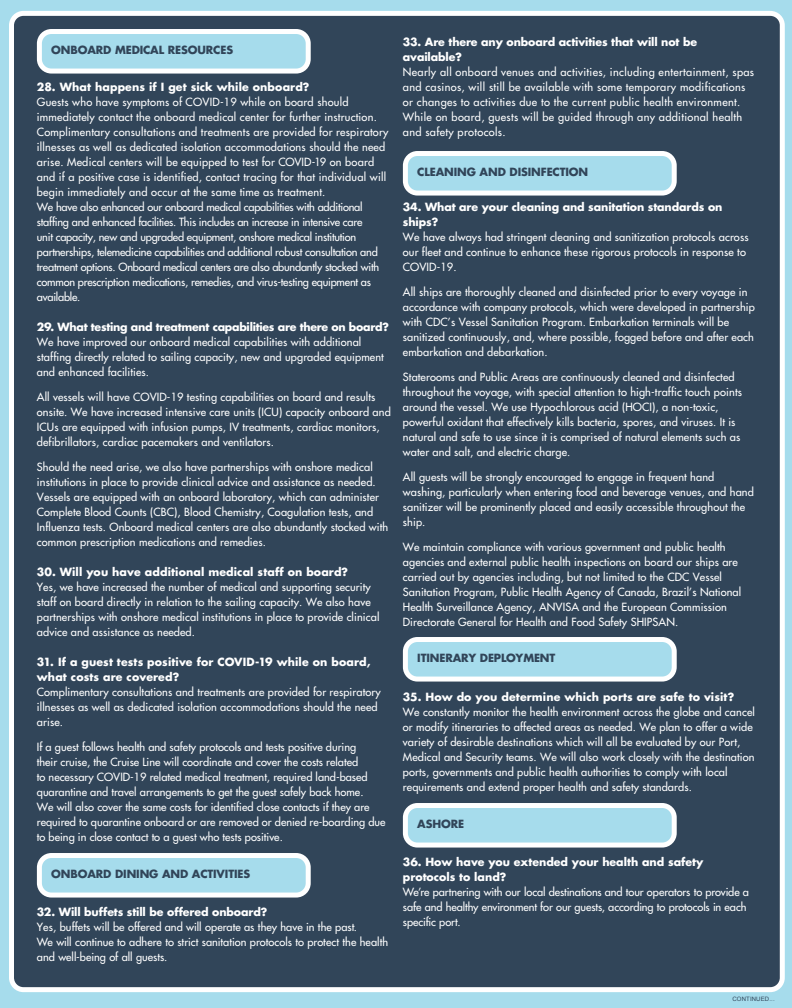
<style>
.page{position:relative;width:792px;height:1008px;background:#a6dcec}
.page>*{position:absolute;margin:0;border:0;box-sizing:border-box;transform-origin:0 0}
.t1{font:500 11px/15px "Futura LTW1 G";letter-spacing:.01em;color:#fff}
.t2{font:500 11px/15px "Futura LTW1 G";letter-spacing:-.02em;color:#fff}
.t3{font:700 11px/15px "Futura LTW1 G";color:#fff}
.t4{font:500 11px/15px "Futura LTW1 G";letter-spacing:.03em;color:#fff}
.t5{font:700 11px "Futura LTW1 G";letter-spacing:-.01em;color:#314559}
.t6{font:700 11px "Futura LTW1 G";letter-spacing:-.025em;color:#fff}
.t7{font:6px "Arial";letter-spacing:.025em;color:#314559}
</style>
<div class="page">
<div style="left:12px;top:13px;width:770px;height:977px;background:#314559;border-radius:12px"></div>
<div style="left:9px;top:11px;width:776px;height:981px;border:5px solid #fff;border-radius:12px"></div>
<div style="left:39px;top:32px;width:269px;height:39px;background:#a6dcec;border-radius:12px"></div>
<div style="left:37px;top:29px;width:274px;height:45px;border:5px solid #fff;border-radius:12px"></div>
<div style="left:39px;top:856px;width:269px;height:39px;background:#a6dcec;border-radius:12px"></div>
<div style="left:37px;top:853px;width:274px;height:45px;border:5px solid #fff;border-radius:12px"></div>
<div style="left:405px;top:154px;width:269px;height:39px;background:#a6dcec;border-radius:12px"></div>
<div style="left:403px;top:151px;width:274px;height:45px;border:5px solid #fff;border-radius:12px"></div>
<div style="left:405px;top:640px;width:269px;height:39px;background:#a6dcec;border-radius:12px"></div>
<div style="left:403px;top:637px;width:274px;height:45px;border:5px solid #fff;border-radius:12px"></div>
<div style="left:405px;top:806px;width:269px;height:39px;background:#a6dcec;border-radius:12px"></div>
<div style="left:403px;top:803px;width:274px;height:45px;border:5px solid #fff;border-radius:12px"></div>
<p class="t5" style="left:51px;top:40px;width:183px">ONBOARD MEDICAL RESOURCES</p>
<p class="t3" style="left:37px;top:78px;width:274px">28. What happens if I get sick while onboard?</p>
<p class="t2" style="left:37px;top:93px;width:353px">Guests who have symptoms of COVID-19 while on board should immediately contact the onboard medical center for further instruction.<br>Complimentary consultations and treatments are provided for respiratory illnesses as well as dedicated isolation accommodations should the need arise. Medical centers will be equipped to test for COVID-19 on board and if a positive case is identified, contact tracing for that individual will begin immediately and occur at the same time as treatment.<br>We have also enhanced our onboard medical capabilities with additional staffing and enhanced facilities. This includes an increase in intensive care<br>unit capacity, new and upgraded equipment, onshore medical institution partnerships, telemedicine capabilities and additional robust consultation and treatment options. Onboard medical centers are also abundantly stocked with common prescription medications, remedies, and virus-testing equipment as available.</p>
<p class="t6" style="left:37px;top:317px;width:354px">29. What testing and treatment capabilities are there on board?</p>
<p class="t1" style="left:37px;top:333px;width:348px">We have improved our onboard medical capabilities with additional staffing directly related to sailing capacity, new and upgraded equipment and enhanced facilities.</p>
<p class="t1" style="left:37px;top:388px;width:355px">All vessels will have COVID-19 testing capabilities on board and results onsite. We have increased intensive care units (ICU) capacity onboard and ICUs are equipped with infusion pumps, IV treatments, cardiac monitors, defibrillators, cardiac pacemakers and ventilators.</p>
<p class="t1" style="left:37px;top:458px;width:353px">Should the need arise, we also have partnerships with onshore medical institutions in place to provide clinical advice and assistance as needed.<br>Vessels are equipped with an onboard laboratory, which can administer Complete Blood Counts (CBC), Blood Chemistry, Coagulation tests, and Influenza tests. Onboard medical centers are also abundantly stocked with common prescription medications and remedies.</p>
<p class="t3" style="left:37px;top:563px;width:313px">30. Will you have additional medical staff on board?</p>
<p class="t1" style="left:37px;top:578px;width:344px">Yes, we have increased the number of medical and supporting security staff on board directly in relation to the sailing capacity. We also have partnerships with onshore medical institutions in place to provide clinical advice and assistance as needed.</p>
<p class="t3" style="left:37px;top:653px;width:335px">31. If a guest tests positive for COVID-19 while on board, what costs are covered?</p>
<p class="t1" style="left:37px;top:683px;width:345px">Complimentary consultations and treatments are provided for respiratory illnesses as well as dedicated isolation accommodations should the need arise.</p>
<p class="t1" style="left:37px;top:738px;width:350px">If a guest follows health and safety protocols and tests positive during<br>their cruise, the Cruise Line will coordinate and cover the costs related<br>to necessary COVID-19 related medical treatment, required land-based quarantine and travel arrangements to get the guest safely back home.<br>We will also cover the same costs for identified close contacts if they are required to quarantine onboard or are removed or denied re-boarding due to being in close contact to a guest who tests positive.</p>
<p class="t5" style="left:51px;top:864px;width:200px">ONBOARD DINING AND ACTIVITIES</p>
<p class="t3" style="left:37px;top:903px;width:232px">32. Will buffets still be offered onboard?</p>
<p class="t1" style="left:37px;top:918px;width:353px">Yes, buffets will be offered and will operate as they have in the past.<br>We will continue to adhere to strict sanitation protocols to protect the health and well-being of all guests.</p>
<p class="t3" style="left:403px;top:33px;width:296px">33. Are there any onboard activities that will not be available?</p>
<p class="t4" style="left:403px;top:63px;width:353px">Nearly all onboard venues and activities, including entertainment, spas and casinos, will still be available with some temporary modifications or changes to activities due to the current public health environment.<br>While on board, guests will be guided through any additional health and safety protocols.</p>
<p class="t5" style="left:417px;top:162px;width:172px">CLEANING AND DISINFECTION</p>
<p class="t3" style="left:403px;top:198px;width:321px">34. What are your cleaning and sanitation standards on ships?</p>
<p class="t1" style="left:403px;top:228px;width:347px">We have always had stringent cleaning and sanitization protocols across our fleet and continue to enhance these rigorous protocols in response to<br>COVID-19.</p>
<p class="t1" style="left:403px;top:283px;width:354px">All ships are thoroughly cleaned and disinfected prior to every voyage in accordance with company protocols, which were developed in partnership with CDC’s Vessel Sanitation Program. Embarkation terminals will be sanitized continuously, and, where possible, fogged before and after each embarkation and debarkation.</p>
<p class="t1" style="left:403px;top:368px;width:341px">Staterooms and Public Areas are continuously cleaned and disinfected throughout the voyage, with special attention to high-traffic touch points around the vessel. We use Hypochlorous acid (HOCI), a non-toxic, powerful oxidant that effectively kills bacteria, spores, and viruses. It is natural and safe to use since it is comprised of natural elements such as water and salt, and electric charge.</p>
<p class="t1" style="left:403px;top:468px;width:352px">All guests will be strongly encouraged to engage in frequent hand washing, particularly when entering food and beverage venues, and hand sanitizer will be prominently placed and easily accessible throughout the ship.</p>
<p class="t1" style="left:403px;top:538px;width:340px">We maintain compliance with various government and public health agencies and external public health inspections on board our ships are carried out by agencies including, but not limited to the CDC Vessel Sanitation Program, Public Health Agency of Canada, Brazil’s National Health Surveillance Agency, ANVISA and the European Commission Directorate General for Health and Food Safety SHIPSAN.</p>
<p class="t5" style="left:417px;top:648px;width:140px">ITINERARY DEPLOYMENT</p>
<p class="t3" style="left:403px;top:688px;width:333px">35. How do you determine which ports are safe to visit?</p>
<p class="t1" style="left:403px;top:703px;width:354px">We constantly monitor the health environment across the globe and cancel or modify itineraries to affected areas as needed. We plan to offer a wide variety of desirable destinations which will all be evaluated by our Port, Medical and Security teams. We will also work closely with the destination ports, governments and public health authorities to comply with local requirements and extend proper health and safety standards.</p>
<p class="t5" style="left:417px;top:814px;width:48px">ASHORE</p>
<p class="t3" style="left:403px;top:853px;width:302px">36. How have you extended your health and safety protocols to land?</p>
<p class="t1" style="left:403px;top:883px;width:348px">We’re partnering with our local destinations and tour operators to provide a safe and healthy environment for our guests, according to protocols in each specific port.</p>
<p class="t7" style="left:732px;top:995px;width:44px">CONTINUED...</p>
</div>
